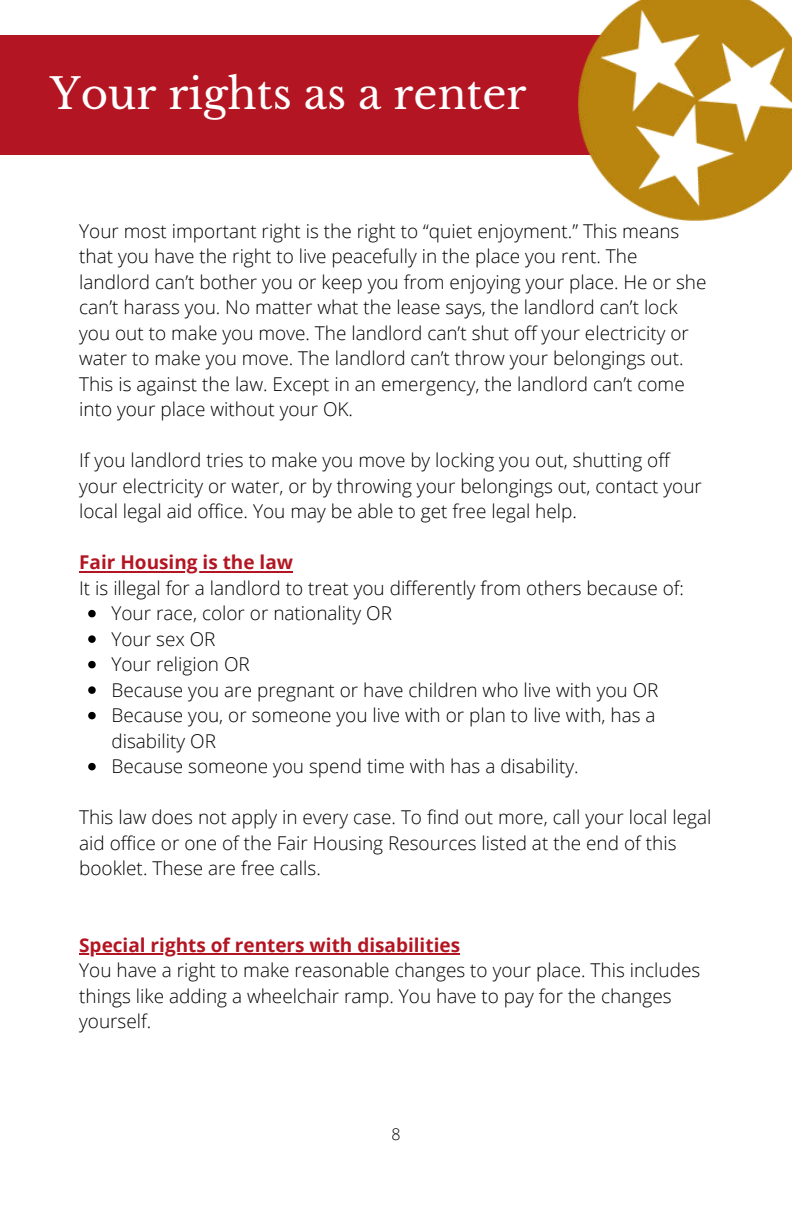
<style>
.page{position:relative;width:792px;height:1224px;background:#fff}
.page>*{position:absolute;margin:0;border:0;box-sizing:border-box;transform-origin:0 0}
.t1{font:42px "Libre Baskerville";color:#fff}
.t2{font:300 19px/25.6px "Open Sans";color:#000}
.t3{font:700 19px "Open Sans";color:#b31622}
.t4{font:300 16px "Open Sans";color:#000}
</style>
<div class="page">
<div style="left:0;top:35px;width:758px;height:120px;background:#b31622"></div>
<img style="left:578px;top:0;width:214px;height:220px">
<svg style="left:88px;top:610px;width:8px;height:7px"></svg>
<svg style="left:88px;top:635px;width:8px;height:8px"></svg>
<svg style="left:88px;top:661px;width:8px;height:7px"></svg>
<svg style="left:88px;top:686px;width:8px;height:8px"></svg>
<svg style="left:88px;top:712px;width:8px;height:7px"></svg>
<svg style="left:88px;top:763px;width:8px;height:7px"></svg>
<hr style="left:79px;top:571px;width:214px;height:1px;background:#b31622">
<hr style="left:79px;top:953px;width:381px;height:2px;background:#b31622">
<h1 class="t1" style="left:50px;top:68px;width:478px">Your rights as a renter</h1>
<p class="t2" style="left:79px;top:218px;width:629px">Your most important right is the right to “quiet enjoyment.” This means that you have the right to live peacefully in the place you rent. The landlord can’t bother you or keep you from enjoying your place. He or she can’t harass you. No matter what the lease says, the landlord can’t lock you out to make you move. The landlord can’t shut off your electricity or water to make you move. The landlord can’t throw your belongings out.<br>This is against the law. Except in an emergency, the landlord can’t come into your place without your OK.</p>
<p class="t2" style="left:79px;top:447px;width:624px">If you landlord tries to make you move by locking you out, shutting off your electricity or water, or by throwing your belongings out, contact your local legal aid office. You may be able to get free legal help.</p>
<p class="t3" style="left:79px;top:549px;width:215px">Fair Housing is the law</p>
<p class="t2" style="left:79px;top:575px;width:606px">It is illegal for a landlord to treat you differently from others because of:</p>
<p class="t2" style="left:111px;top:600px;width:549px">Your race, color or nationality OR<br>Your sex OR<br>Your religion OR<br>Because you are pregnant or have children who live with you OR Because you, or someone you live with or plan to live with, has a disability OR<br>Because someone you spend time with has a disability.</p>
<p class="t2" style="left:79px;top:804px;width:634px">This law does not apply in every case. To find out more, call your local legal aid office or one of the Fair Housing Resources listed at the end of this booklet. These are free calls.</p>
<p class="t3" style="left:79px;top:932px;width:382px">Special rights of renters with disabilities</p>
<p class="t2" style="left:79px;top:957px;width:623px">You have a right to make reasonable changes to your place. This includes things like adding a wheelchair ramp. You have to pay for the changes yourself.</p>
<p class="t4" style="left:391px;top:1123px;width:11px">8</p>
</div>
